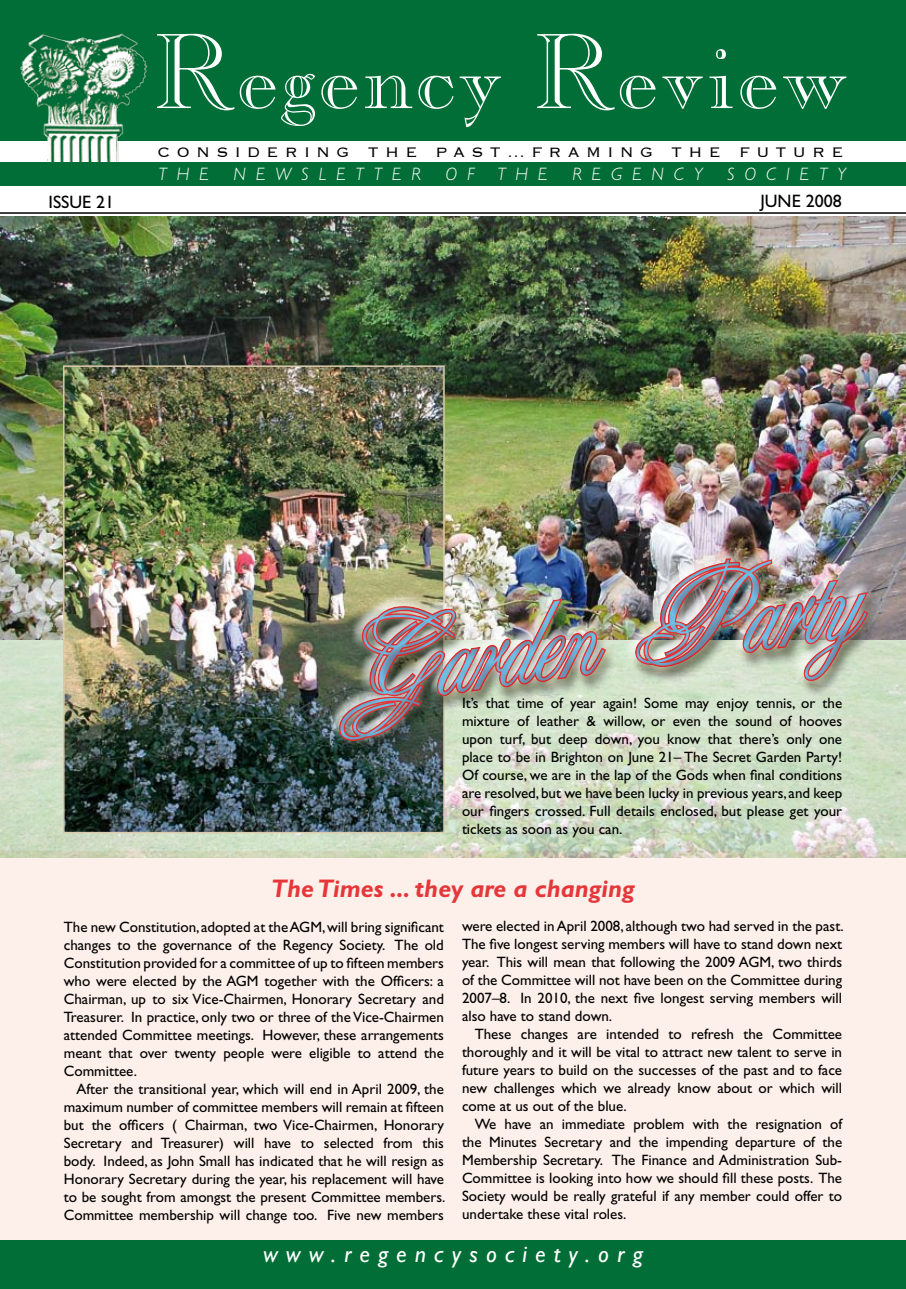
<style>
.page{position:relative;width:906px;height:1289px;background:#fff}
.page>*{position:absolute;margin:0;border:0;box-sizing:border-box;transform-origin:0 0}
.t1{font:126px "Aristocrat Let Plain";color:#6fc0e7}
.t2{font:105px "Caslon Open Face";color:#fff}
.t3{font:italic 700 25.5px "Gill Sans";color:#e5373a}
.t4{font:italic 24px "Gill Sans";letter-spacing:.34em;color:#fff}
.t5{font:300 18px "Copperplate";letter-spacing:.35em;color:#000}
.t6{font:italic 300 18px "Gill Sans";letter-spacing:.55em;color:#fff}
.t7{font:18px "Gill Sans";color:#000}
.t8{font:15px/18px "Gill Sans";color:#000;text-align:justify}
</style>
<div class="page">
<div style="left:0;top:851px;width:906px;height:388px;background:#fdefe9"></div>
<hr style="left:0;top:212px;width:906px;height:2px;background:#000">
<img style="left:0;top:639px;width:216px;height:218px">
<img style="left:0;top:216px;width:906px;height:423px">
<img style="left:66px;top:368px;width:150px;height:462px">
<div style="left:0;top:0;width:906px;height:140px;background:#006e36"></div>
<img style="left:14px;top:33px;width:139px;height:129px">
<div style="left:0;top:1239px;width:906px;height:49px;background:#006e36"></div>
<div style="left:0;top:162px;width:906px;height:24px;background:#006e36"></div>
<img style="left:216px;top:365px;width:690px;height:493px">
<h2 class="t2" style="left:152px;top:10px;width:698px">Regency Review</h2>
<p class="t5" style="left:158px;top:140px;width:687px">CONSIDERING THE PAST…FRAMING THE FUTURE</p>
<p class="t6" style="left:158px;top:164px;width:52px">THE</p>
<p class="t6" style="left:233px;top:164px;width:189px">NEWSLETTER</p>
<p class="t6" style="left:445px;top:164px;width:31px">O F</p>
<p class="t6" style="left:497px;top:164px;width:52px">THE</p>
<p class="t6" style="left:572px;top:164px;width:131px">REGENCY</p>
<p class="t6" style="left:727px;top:164px;width:120px">SOCIETY</p>
<p class="t7" style="left:49px;top:191px;width:67px">ISSUE 21</p>
<p class="t7" style="left:760px;top:190px;width:83px">JUNE 2008</p>
<h1 class="t1" style="left:328px;top:605px;width:529px;rotate:-8deg">Garden Party</h1>
<p class="t8" style="left:462px;top:693px;width:382px">It’s that time of year again! Some may enjoy tennis, or the mixture of leather &amp; willow, or even the sound of hooves upon turf, but deep down, you know that there’s only one place to be in Brighton on June 21– The Secret Garden Party!<br>Of course, we are in the lap of the Gods when final conditions are resolved, but we have been lucky in previous years, and keep our fingers crossed. Full details enclosed, but please get your tickets as soon as you can.</p>
<h3 class="t3" style="left:271px;top:873px;width:365px">The Times ... they are a changing</h3>
<p class="t8" style="left:64px;top:917px;width:382px">The new Constitution, adopted at the AGM, will bring significant changes to the governance of the Regency Society. The old Constitution provided for a committee of up to fifteen members who were elected by the AGM together with the Officers: a Chairman, up to six Vice-Chairmen, Honorary Secretary and Treasurer. In practice, only two or three of the Vice-Chairmen attended Committee meetings. However, these arrangements meant that over twenty people were eligible to attend the Committee.</p>
<p class="t8" style="left:64px;top:1079px;width:383px;text-indent:13px">After the transitional year, which will end in April 2009, the maximum number of committee members will remain at fifteen but the officers ( Chairman, two Vice-Chairmen, Honorary Secretary and Treasurer) will have to selected from this body. Indeed, as John Small has indicated that he will resign as Honorary Secretary during the year, his replacement will have to be sought from amongst the present Committee members.<br>Committee membership will change too. Five new members</p>
<p class="t8" style="left:462px;top:917px;width:383px">were elected in April 2008, although two had served in the past.<br>The five longest serving members will have to stand down next year. This will mean that following the 2009 AGM, two thirds of the Committee will not have been on the Committee during 2007–8. In 2010, the next five longest serving members will also have to stand down.</p>
<p class="t8" style="left:462px;top:1025px;width:382px;text-indent:13px">These changes are intended to refresh the Committee thoroughly and it will be vital to attract new talent to serve in future years to build on the successes of the past and to face new challenges which we already know about or which will come at us out of the blue.</p>
<p class="t8" style="left:462px;top:1115px;width:382px;text-indent:13px">We have an immediate problem with the resignation of the Minutes Secretary and the impending departure of the Membership Secretary. The Finance and Administration Sub-Committee is looking into how we should fill these posts. The Society would be really grateful if any member could offer to undertake these vital roles.</p>
<h3 class="t4" style="left:263px;top:1240px;width:381px">www.regencysociety.org</h3>
</div>
